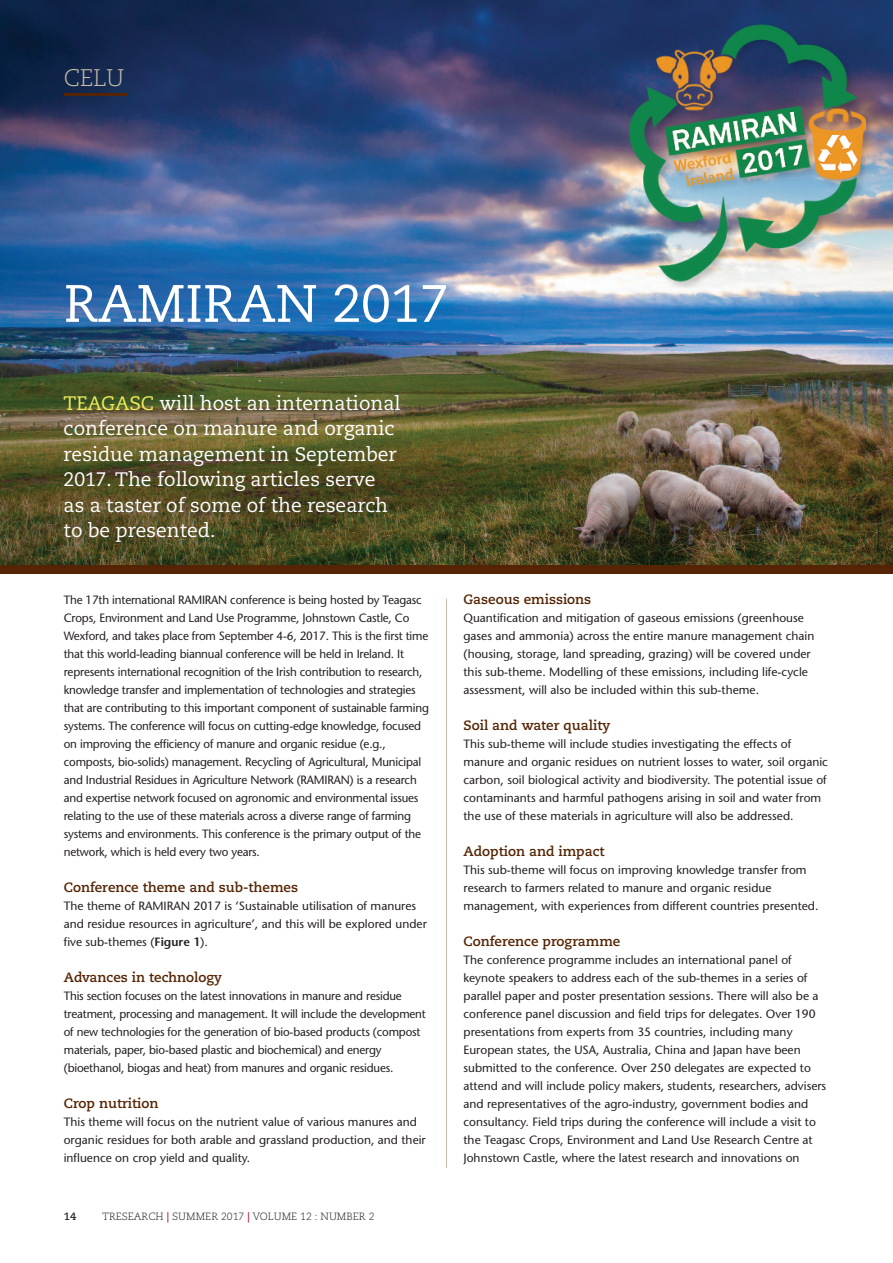
<style>
.page{position:relative;width:893px;height:1263px;background:#fff}
.page>*{position:absolute;margin:0;border:0;box-sizing:border-box;transform-origin:0 0}
.t1{font:52.5px "Caecilia";color:#fff}
.t2{font:300 24px "Caecilia";color:#c2b9a6}
.t3{font:19.5px/25.5px "Caecilia";color:#fff}
.t4{font:700 13.5px "Caecilia";color:#542404}
.t5{font:12px/18px "Stone Sans";color:#231f20}
.t6{font:300 10.5px "Caecilia";color:#231f20}
.t7{font:700 10.5px "Caecilia";color:#231f20}
.s1{color:#f0ec58}
.s2{font-weight:600}
.s3{font-weight:700;color:#a61836}
</style>
<div class="page">
<hr style="left:446px;top:598px;width:1px;height:570px;background:#c2b9a6">
<img style="left:0;top:0;width:893px;height:566px">
<div style="left:0;top:566px;width:893px;height:8px;background:#542404"></div>
<hr style="left:64px;top:94px;width:64px;height:2px;background:#542404">
<img style="left:567px;top:0;width:312px;height:346px">
<img style="left:607px;top:13px;width:258px;height:279px">
<h2 class="t2" style="left:64px;top:68px;width:62px">CELU</h2>
<h1 class="t1" style="left:64px;top:281px;width:387px">RAMIRAN 2017</h1>
<h3 class="t3" style="left:64px;top:392px;width:338px"><span class="s1">TEAGASC</span> will host an international conference on manure and organic residue management in September<br>2017. The following articles serve as a taster of some of the research to be presented.</h3>
<p class="t5" style="left:64px;top:592px;width:367px">The 17th international RAMIRAN conference is being hosted by Teagasc Crops, Environment and Land Use Programme, Johnstown Castle, Co Wexford, and takes place from September 4-6, 2017. This is the first time that this world-leading biannual conference will be held in Ireland. It represents international recognition of the Irish contribution to research, knowledge transfer and implementation of technologies and strategies that are contributing to this important component of sustainable farming systems. The conference will focus on cutting-edge knowledge, focused on improving the efficiency of manure and organic residue (e.g., composts, bio-solids) management. Recycling of Agricultural, Municipal and Industrial Residues in Agriculture Network (RAMIRAN) is a research and expertise network focused on agronomic and environmental issues relating to the use of these materials across a diverse range of farming systems and environments. This conference is the primary output of the network, which is held every two years.</p>
<p class="t4" style="left:64px;top:881px;width:236px">Conference theme and sub-themes</p>
<p class="t5" style="left:64px;top:898px;width:365px">The theme of RAMIRAN 2017 is ‘Sustainable utilisation of manures and residue resources in agriculture’, and this will be explored under five sub-themes (<span class="s2">Figure 1</span>).</p>
<p class="t4" style="left:64px;top:971px;width:160px">Advances in technology</p>
<p class="t5" style="left:64px;top:988px;width:364px">This section focuses on the latest innovations in manure and residue treatment, processing and management. It will include the development of new technologies for the generation of bio-based products (compost materials, paper, bio-based plastic and biochemical) and energy (bioethanol, biogas and heat) from manures and organic residues.</p>
<p class="t4" style="left:64px;top:1097px;width:96px">Crop nutrition</p>
<p class="t5" style="left:64px;top:1114px;width:363px">This theme will focus on the nutrient value of various manures and organic residues for both arable and grassland production, and their influence on crop yield and quality.</p>
<p class="t7" style="left:64px;top:1212px;width:14px">14</p>
<p class="t6" style="left:102px;top:1212px;width:274px">TRESEARCH <span class="s3">|</span> SUMMER 2017 <span class="s3">|</span> VOLUME 12 : NUMBER 2</p>
<p class="t4" style="left:463px;top:593px;width:129px">Gaseous emissions</p>
<p class="t5" style="left:463px;top:610px;width:352px">Quantification and mitigation of gaseous emissions (greenhouse gases and ammonia) across the entire manure management chain (housing, storage, land spreading, grazing) will be covered under this sub-theme. Modelling of these emissions, including life-cycle assessment, will also be included within this sub-theme.</p>
<p class="t4" style="left:463px;top:719px;width:148px">Soil and water quality</p>
<p class="t5" style="left:463px;top:736px;width:366px">This sub-theme will include studies investigating the effects of manure and organic residues on nutrient losses to water, soil organic carbon, soil biological activity and biodiversity. The potential issue of contaminants and harmful pathogens arising in soil and water from the use of these materials in agriculture will also be addressed.</p>
<p class="t4" style="left:463px;top:845px;width:143px">Adoption and impact</p>
<p class="t5" style="left:463px;top:862px;width:357px">This sub-theme will focus on improving knowledge transfer from research to farmers related to manure and organic residue management, with experiences from different countries presented.</p>
<p class="t4" style="left:463px;top:935px;width:158px">Conference programme</p>
<p class="t5" style="left:463px;top:952px;width:364px">The conference programme includes an international panel of keynote speakers to address each of the sub-themes in a series of parallel paper and poster presentation sessions. There will also be a conference panel discussion and field trips for delegates. Over 190 presentations from experts from 35 countries, including many European states, the USA, Australia, China and Japan have been submitted to the conference. Over 250 delegates are expected to attend and will include policy makers, students, researchers, advisers and representatives of the agro-industry, government bodies and consultancy. Field trips during the conference will include a visit to the Teagasc Crops, Environment and Land Use Research Centre at Johnstown Castle, where the latest research and innovations on</p>
</div>
